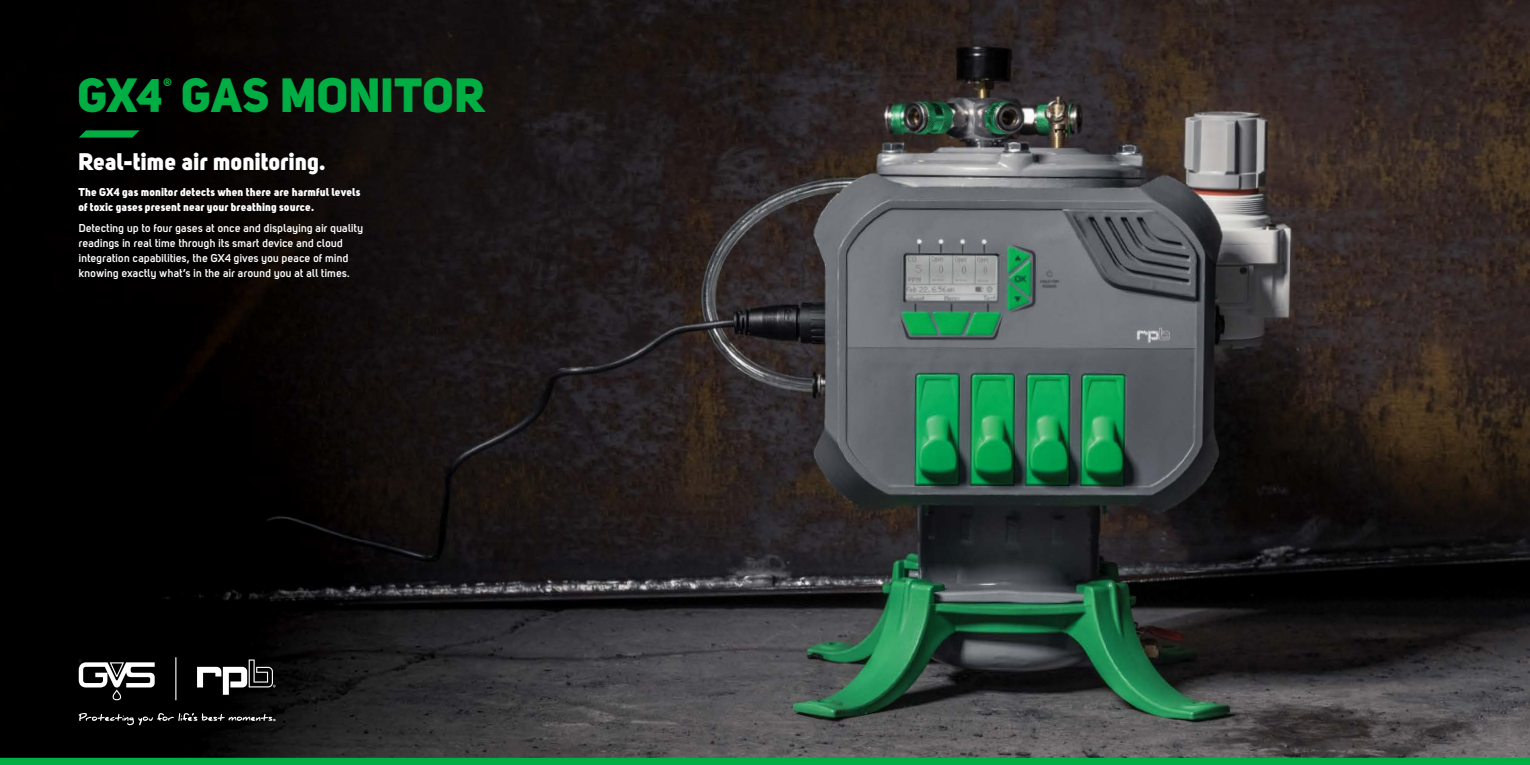
<style>
.page{position:relative;width:1530px;height:765px;background:#fff}
.page>*{position:absolute;margin:0;border:0;box-sizing:border-box;transform-origin:0 0}
.t1{font:47.5px "Uni Sans Heavy";letter-spacing:-.01em;color:#00ae43}
.t2{font:23.75px "Uni Sans Heavy";color:#fff}
.t3{font:700 11.25px/15px "Uni Sans Semi";letter-spacing:.015em;color:#fff}
.t4{font:11.25px/15px "Uni Sans Heavy";letter-spacing:.015em;color:#fff}
.t5{font:10.88px "Uni Sans Heavy";color:#00ae43}
</style>
<div class="page">
<img style="left:0;top:0;width:1530px;height:758px">
<svg style="left:79px;top:130px;width:60px;height:8px"></svg>
<div style="left:0;top:758px;width:1530px;height:7px;background:#00ae43"></div>
<svg style="left:79px;top:657px;width:197px;height:68px;background:#2e2e2e"></svg>
<h1 class="t1" style="left:79px;top:67px;width:408px">GX4 GAS MONITOR</h1>
<p class="t5" style="left:163px;top:76px;width:10px">®</p>
<h2 class="t2" style="left:79px;top:147px;width:249px">Real-time air monitoring.</h2>
<p class="t4" style="left:79px;top:185px;width:283px">The GX4 gas monitor detects when there are harmful levels of toxic gases present near your breathing source.</p>
<p class="t3" style="left:79px;top:220px;width:286px">Detecting up to four gases at once and displaying air quality readings in real time through its smart device and cloud integration capabilities, the GX4 gives you peace of mind knowing exactly what’s in the air around you at all times.</p>
</div>
